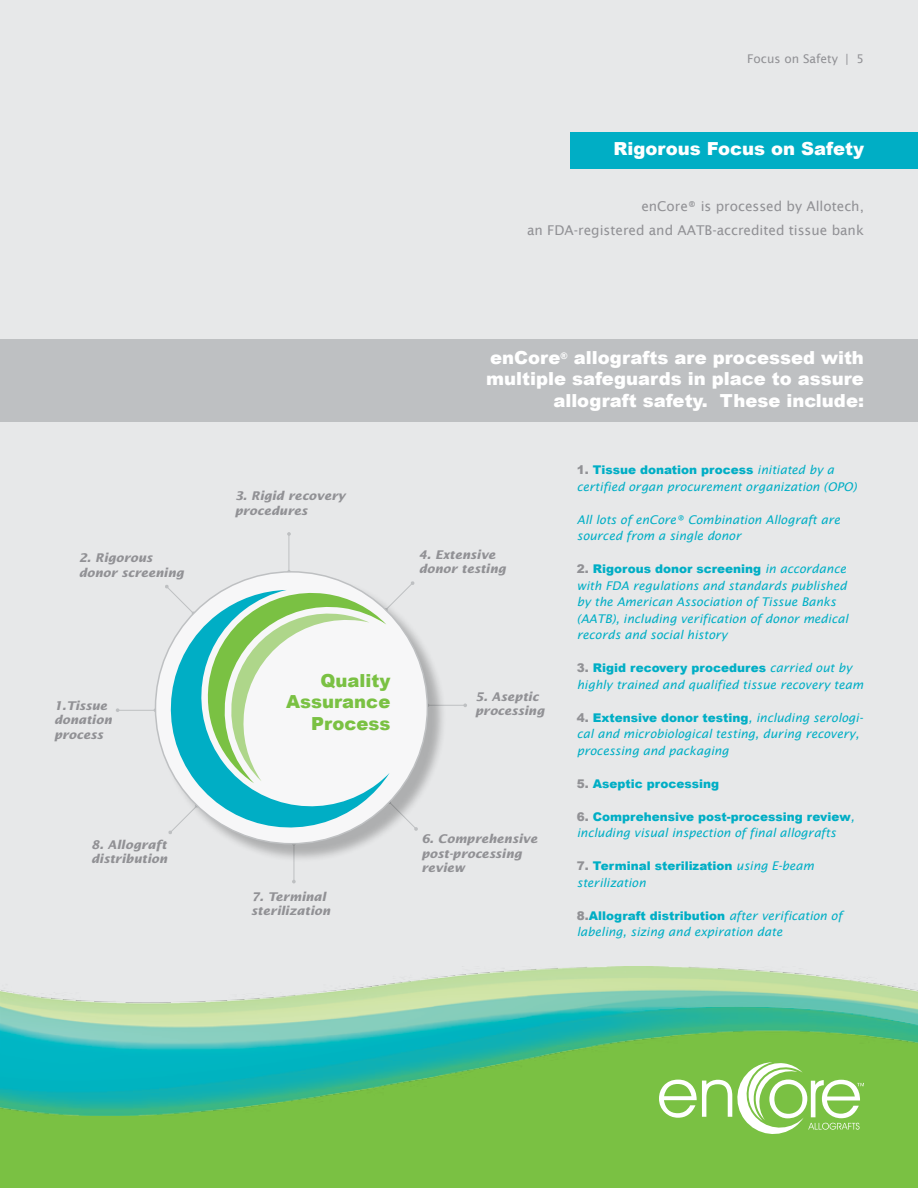
<style>
.page{position:relative;width:918px;height:1188px;background:#fff}
.page>*{position:absolute;margin:0;border:0;box-sizing:border-box;transform-origin:0 0}
.t1{font:900 18px/21.6px "Arial";color:#fff;text-align:right}
.t2{font:900 18px/21.6px "Arial";color:#7ac143;text-align:right}
.t3{font:13.5px/24.5px "Lucida Sans";color:#919195;text-align:right}
.t4{font:italic 12px/16.5px "Lucida Sans";color:#00aec5}
.t5{font:900 12px "Arial";color:#00aec5}
.t6{font:italic 700 12px/14.4px "Lucida Sans";color:#919195}
.t7{font:12px "Lucida Sans";color:#919195}
.s1{color:#919195}
.s2{font-family:"Lucida Sans";font-weight:400;font-style:italic}
</style>
<div class="page">
<div style="left:1px;top:0;width:917px;height:1188px;background:#e7e8e9"></div>
<div style="left:0;top:1115px;width:918px;height:73px;background:#7ac143"></div>
<img style="left:0;top:966px;width:918px;height:149px">
<div style="left:571px;top:132px;width:347px;height:37px;background:#00aec5"></div>
<div style="left:1px;top:339px;width:917px;height:83px;background:#bec0c2"></div>
<hr style="left:289px;top:534px;width:1px;height:38px;background:#bec0c2">
<hr style="left:427px;top:705px;width:39px;height:1px;background:#bec0c2">
<hr style="left:294px;top:844px;width:1px;height:38px;background:#bec0c2">
<hr style="left:117px;top:710px;width:38px;height:1px;background:#bec0c2">
<div style="left:157px;top:573px;width:289px;height:290px;background:#000;opacity:.25"></div>
<div style="left:155px;top:572px;width:272px;height:272px;background:#f7f7f8;border-radius:50%"></div>
<svg style="left:203px;top:581px;width:212px;height:202px"></svg>
<svg style="left:155px;top:590px;width:235px;height:253px"></svg>
<svg style="left:659px;top:1061px;width:205px;height:78px;background:#9acf70"></svg>
<p class="t7" style="left:747px;top:52px;width:118px">Focus on Safety | 5</p>
<h1 class="t1" style="left:614px;top:138px;width:252px">Rigorous Focus on Safety</h1>
<p class="t3" style="left:527px;top:194px;width:338px">enCore® is processed by Allotech,<br>an FDA-registered and AATB-accredited tissue bank</p>
<h1 class="t1" style="left:486px;top:346px;width:379px">enCore<sup>®</sup> allografts are processed with multiple safeguards in place to assure allograft safety. These include:</h1>
<p class="t6" style="left:235px;top:489px;width:112px">3. Rigid recovery procedures</p>
<p class="t6" style="left:79px;top:551px;width:107px">2. Rigorous donor screening</p>
<p class="t6" style="left:419px;top:547px;width:89px">4. Extensive donor testing</p>
<p class="t6" style="left:54px;top:698px;width:59px">1.Tissue donation process</p>
<p class="t6" style="left:91px;top:837px;width:78px">8. Allograft distribution</p>
<h1 class="t2" style="left:286px;top:669px;width:106px">Quality<br>Assurance<br>Process</h1>
<p class="t6" style="left:475px;top:689px;width:71px">5. Aseptic processing</p>
<p class="t6" style="left:251px;top:889px;width:80px">7. Terminal sterilization</p>
<p class="t6" style="left:421px;top:831px;width:117px">6. Comprehensive post-processing review</p>
<p class="t5" style="left:577px;top:461px;width:259px"><span class="s1">1.</span> Tissue donation process <span class="s2">initiated by a</span></p>
<p class="t4" style="left:577px;top:478px;width:282px">certified organ procurement organization (OPO)</p>
<p class="t4" style="left:577px;top:511px;width:265px">All lots of enCore® Combination Allograft are sourced from a single donor</p>
<p class="t5" style="left:577px;top:560px;width:271px"><span class="s1">2.</span> Rigorous donor screening <span class="s2">in accordance</span></p>
<p class="t4" style="left:577px;top:577px;width:273px">with FDA regulations and standards published by the American Association of Tissue Banks (AATB), including verification of donor medical records and social history</p>
<p class="t5" style="left:577px;top:659px;width:277px"><span class="s1">3.</span> Rigid recovery procedures <span class="s2">carried out by</span></p>
<p class="t4" style="left:577px;top:676px;width:288px">highly trained and qualified tissue recovery team</p>
<p class="t5" style="left:577px;top:709px;width:288px"><span class="s1">4.</span> Extensive donor testing<span class="s2">, including serologi-</span></p>
<p class="t4" style="left:577px;top:726px;width:284px">cal and microbiological testing, during recovery, processing and packaging</p>
<p class="t5" style="left:577px;top:775px;width:144px"><span class="s1">5.</span> Aseptic processing</p>
<p class="t5" style="left:577px;top:808px;width:279px"><span class="s1">6.</span> Comprehensive post-processing review<span class="s2">,</span></p>
<p class="t4" style="left:577px;top:825px;width:261px">including visual inspection of final allografts</p>
<p class="t5" style="left:577px;top:857px;width:239px"><span class="s1">7.</span> Terminal sterilization <span class="s2">using E-beam</span></p>
<p class="t4" style="left:577px;top:874px;width:70px">sterilization</p>
<p class="t5" style="left:577px;top:907px;width:267px"><span class="s1">8.</span>Allograft distribution <span class="s2">after verification of</span></p>
<p class="t4" style="left:577px;top:924px;width:207px">labeling, sizing and expiration date</p>
</div>
